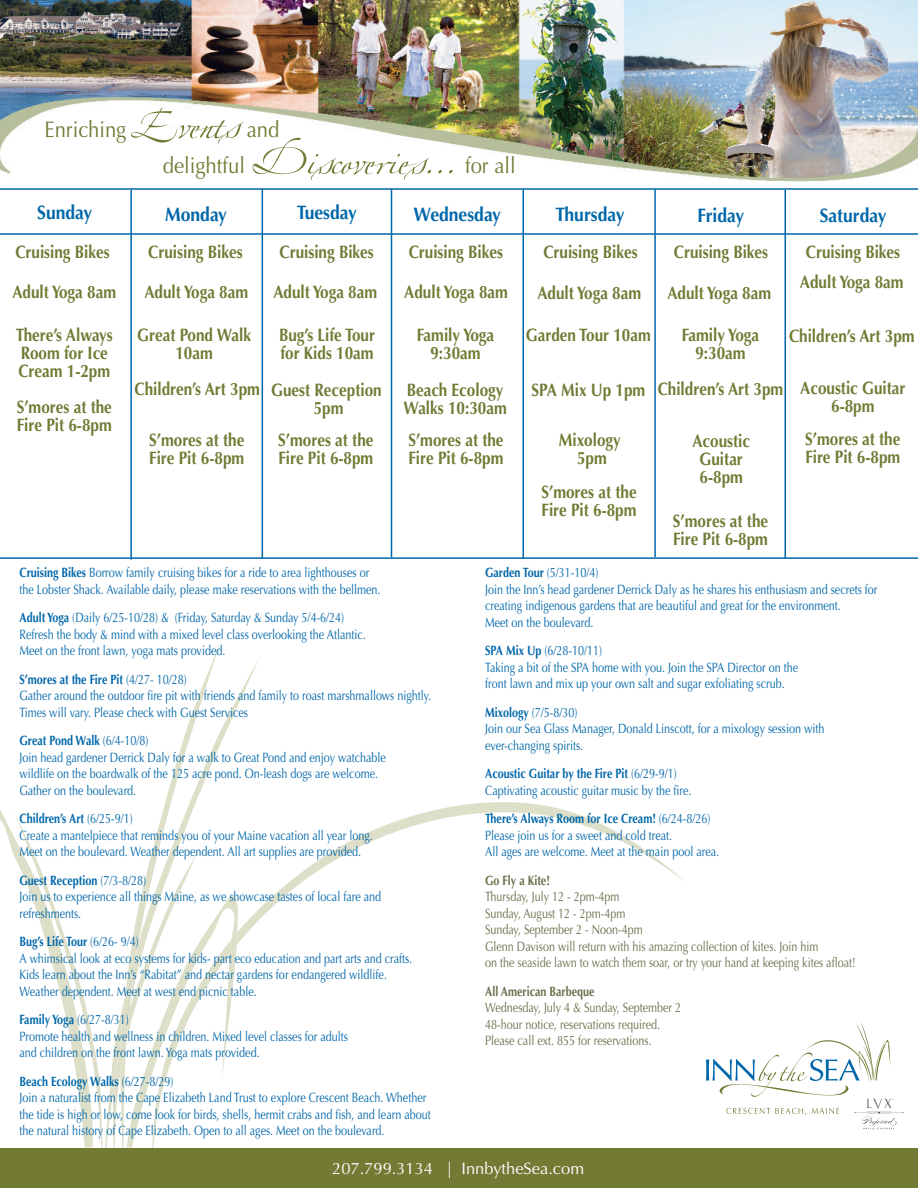
<style>
.page{position:relative;width:918px;height:1188px;background:#fff}
.page>*{position:absolute;margin:0;border:0;box-sizing:border-box;transform-origin:0 0}
.t1{font:52.5px "Linotype Zapfino Four";letter-spacing:-.025em;color:#727a34;scale:1.05 1}
.t2{font:22.5px "Optima";color:#727a34;scale:.9 1}
.t3{font:700 19.5px "Optima";color:#0067aa;scale:.9 1}
.t4{font:700 18px/18px "Optima";color:#727a34;scale:.85 1}
.t5{font:16.5px "Optima";color:#fff}
.t6{font:13.5px/16.5px "Optima";color:#0067aa;scale:.8 1}
.t7{font:13.5px/16.5px "Optima";color:#65714a;scale:.8 1}
.t8{font:700 13.5px "Optima";color:#65714a;scale:.8 1}
.s1{font-weight:700}
</style>
<div class="page">
<img style="left:0;top:0;width:918px;height:211px">
<hr style="left:0;top:188px;width:918px;height:2px;background:#0067aa">
<hr style="left:130px;top:190px;width:2px;height:370px;background:#0067aa">
<hr style="left:262px;top:189px;width:1px;height:369px;background:#0067aa">
<hr style="left:391px;top:189px;width:1px;height:368px;background:#0067aa">
<hr style="left:522px;top:189px;width:2px;height:369px;background:#0067aa">
<hr style="left:654px;top:189px;width:2px;height:368px;background:#0067aa">
<hr style="left:784px;top:190px;width:2px;height:368px;background:#0067aa">
<hr style="left:0;top:233px;width:918px;height:2px;background:#0067aa">
<hr style="left:0;top:557px;width:918px;height:2px;background:#0067aa">
<svg style="left:238px;top:802px;width:447px;height:141px"></svg>
<svg style="left:0;top:643px;width:238px;height:504px"></svg>
<div style="left:0;top:1148px;width:918px;height:40px;background:#727a34"></div>
<svg style="left:706px;top:1022px;width:198px;height:107px"></svg>
<h1 class="t1" style="left:132px;top:88px;width:103px">Events</h1>
<h2 class="t2" style="left:45px;top:120px;width:92px">Enriching</h2>
<h2 class="t2" style="left:247px;top:120px;width:38px">and</h2>
<h1 class="t1" style="left:251px;top:124px;width:198px">Discoveries...</h1>
<h2 class="t2" style="left:163px;top:156px;width:93px">delightful</h2>
<h2 class="t2" style="left:465px;top:156px;width:58px">for all</h2>
<h3 class="t3" style="left:37px;top:204px;width:63px">Sunday</h3>
<h3 class="t3" style="left:165px;top:207px;width:70px">Monday</h3>
<h3 class="t3" style="left:297px;top:204px;width:68px">Tuesday</h3>
<h3 class="t3" style="left:413px;top:207px;width:99px">Wednesday</h3>
<h3 class="t3" style="left:556px;top:206px;width:78px">Thursday</h3>
<h3 class="t3" style="left:698px;top:207px;width:53px">Friday</h3>
<h3 class="t3" style="left:820px;top:207px;width:76px">Saturday</h3>
<h3 class="t4" style="left:409px;top:245px;width:113px">Cruising Bikes</h3>
<h3 class="t4" style="left:15px;top:245px;width:113px">Cruising Bikes</h3>
<h3 class="t4" style="left:543px;top:245px;width:113px">Cruising Bikes</h3>
<h3 class="t4" style="left:674px;top:245px;width:113px">Cruising Bikes</h3>
<h3 class="t4" style="left:806px;top:245px;width:113px">Cruising Bikes</h3>
<h3 class="t4" style="left:148px;top:245px;width:113px">Cruising Bikes</h3>
<h3 class="t4" style="left:280px;top:245px;width:113px">Cruising Bikes</h3>
<h3 class="t4" style="left:12px;top:285px;width:124px">Adult Yoga 8am</h3>
<h3 class="t4" style="left:144px;top:285px;width:124px">Adult Yoga 8am</h3>
<h3 class="t4" style="left:16px;top:327px;width:116px">There’s Always<br>Room for Ice<br>Cream 1-2pm</h3>
<h3 class="t4" style="left:17px;top:399px;width:114px">S’mores at the<br>Fire Pit 6-8pm</h3>
<h3 class="t4" style="left:137px;top:328px;width:135px;text-align:center">Great Pond Walk<br>10am</h3>
<h3 class="t4" style="left:134px;top:382px;width:149px">Children’s Art 3pm</h3>
<h3 class="t4" style="left:149px;top:432px;width:114px">S’mores at the<br>Fire Pit 6-8pm</h3>
<h3 class="t4" style="left:273px;top:285px;width:124px">Adult Yoga 8am</h3>
<h3 class="t4" style="left:404px;top:285px;width:124px">Adult Yoga 8am</h3>
<h3 class="t4" style="left:537px;top:285px;width:124px">Adult Yoga 8am</h3>
<h3 class="t4" style="left:279px;top:328px;width:114px">Bug’s Life Tour for Kids 10am</h3>
<h3 class="t4" style="left:271px;top:382px;width:132px;text-align:center">Guest Reception<br>5pm</h3>
<h3 class="t4" style="left:278px;top:432px;width:114px">S’mores at the<br>Fire Pit 6-8pm</h3>
<h3 class="t4" style="left:417px;top:327px;width:93px;text-align:center">Family Yoga<br>9:30am</h3>
<h3 class="t4" style="left:526px;top:327px;width:148px">Garden Tour 10am</h3>
<h3 class="t4" style="left:404px;top:383px;width:123px">Beach Ecology<br>Walks 10:30am</h3>
<h3 class="t4" style="left:531px;top:383px;width:136px">SPA Mix Up 1pm</h3>
<h3 class="t4" style="left:408px;top:432px;width:114px">S’mores at the<br>Fire Pit 6-8pm</h3>
<h3 class="t4" style="left:559px;top:432px;width:75px;text-align:center">Mixology<br>5pm</h3>
<h3 class="t4" style="left:542px;top:485px;width:114px">S’mores at the<br>Fire Pit 6-8pm</h3>
<h3 class="t4" style="left:800px;top:275px;width:124px">Adult Yoga 8am</h3>
<h3 class="t4" style="left:789px;top:329px;width:149px">Children’s Art 3pm</h3>
<h3 class="t4" style="left:667px;top:285px;width:124px">Adult Yoga 8am</h3>
<h3 class="t4" style="left:682px;top:328px;width:93px;text-align:center">Family Yoga<br>9:30am</h3>
<h3 class="t4" style="left:658px;top:382px;width:149px">Children’s Art 3pm</h3>
<h3 class="t4" style="left:692px;top:434px;width:70px;text-align:center">Acoustic<br>Guitar<br>6-8pm</h3>
<h3 class="t4" style="left:800px;top:381px;width:126px;text-align:center">Acoustic Guitar<br>6-8pm</h3>
<h3 class="t4" style="left:805px;top:432px;width:114px">S’mores at the<br>Fire Pit 6-8pm</h3>
<h3 class="t4" style="left:673px;top:514px;width:114px">S’mores at the<br>Fire Pit 6-8pm</h3>
<p class="t6" style="left:19px;top:566px;width:453px"><span class="s1">Cruising Bikes</span> Borrow family cruising bikes for a ride to area lighthouses or the Lobster Shack. Available daily, please make reservations with the bellmen.</p>
<p class="t6" style="left:19px;top:611px;width:435px"><span class="s1">Adult Yoga</span> (Daily 6/25-10/28) &amp; (Friday, Saturday &amp; Sunday 5/4-6/24)<br>Refresh the body &amp; mind with a mixed level class overlooking the Atlantic.<br>Meet on the front lawn, yoga mats provided.</p>
<p class="t6" style="left:19px;top:672px;width:516px"><span class="s1">S’mores at the Fire Pit</span> (4/27- 10/28)<br>Gather around the outdoor fire pit with friends and family to roast marshmallows nightly.<br>Times will vary. Please check with Guest Services</p>
<p class="t6" style="left:19px;top:734px;width:460px"><span class="s1">Great Pond Walk</span> (6/4-10/8)<br>Join head gardener Derrick Daly for a walk to Great Pond and enjoy watchable wildlife on the boardwalk of the 125 acre pond. On-leash dogs are welcome.<br>Gather on the boulevard.</p>
<p class="t6" style="left:19px;top:812px;width:443px"><span class="s1">Children’s Art</span> (6/25-9/1)<br>Create a mantelpiece that reminds you of your Maine vacation all year long.<br>Meet on the boulevard. Weather dependent. All art supplies are provided.</p>
<p class="t6" style="left:19px;top:873px;width:454px"><span class="s1">Guest Reception</span> (7/3-8/28)<br>Join us to experience all things Maine, as we showcase tastes of local fare and refreshments.</p>
<p class="t6" style="left:19px;top:935px;width:493px"><span class="s1">Bug’s Life Tour</span> (6/26- 9/4)<br>A whimsical look at eco systems for kids- part eco education and part arts and crafts.<br>Kids learn about the Inn’s “Rabitat” and nectar gardens for endangered wildlife.<br>Weather dependent. Meet at west end picnic table.</p>
<p class="t6" style="left:19px;top:1013px;width:412px"><span class="s1">Family Yoga</span> (6/27-8/31)<br>Promote health and wellness in children. Mixed level classes for adults and children on the front lawn. Yoga mats provided.</p>
<p class="t6" style="left:19px;top:1074px;width:516px"><span class="s1">Beach Ecology Walks</span> (6/27-8/29)<br>Join a naturalist from the Cape Elizabeth Land Trust to explore Crescent Beach. Whether the tide is high or low, come look for birds, shells, hermit crabs and fish, and learn about the natural history of Cape Elizabeth. Open to all ages. Meet on the boulevard.</p>
<p class="t6" style="left:485px;top:566px;width:492px"><span class="s1">Garden Tour</span> (5/31-10/4)<br>Join the Inn’s head gardener Derrick Daly as he shares his enthusiasm and secrets for creating indigenous gardens that are beautiful and great for the environment.<br>Meet on the boulevard.</p>
<p class="t6" style="left:485px;top:644px;width:393px"><span class="s1">SPA Mix Up</span> (6/28-10/11)<br>Taking a bit of the SPA home with you. Join the SPA Director on the front lawn and mix up your own salt and sugar exfoliating scrub.</p>
<p class="t6" style="left:485px;top:705px;width:426px"><span class="s1">Mixology</span> (7/5-8/30)<br>Join our Sea Glass Manager, Donald Linscott, for a mixology session with ever-changing spirits.</p>
<p class="t6" style="left:485px;top:767px;width:260px"><span class="s1">Acoustic Guitar by the Fire Pit</span> (6/29-9/1)<br>Captivating acoustic guitar music by the fire.</p>
<p class="t6" style="left:485px;top:812px;width:294px"><span class="s1">There’s Always Room for Ice Cream!</span> (6/24-8/26)<br>Please join us for a sweet and cold treat.<br>All ages are welcome. Meet at the main pool area.</p>
<p class="t8" style="left:485px;top:875px;width:83px">Go Fly a Kite!</p>
<p class="t7" style="left:485px;top:890px;width:465px">Thursday, July 12 - 2pm-4pm<br>Sunday, August 12 - 2pm-4pm<br>Sunday, September 2 - Noon-4pm<br>Glenn Davison will return with his amazing collection of kites. Join him<br>on the seaside lawn to watch them soar, or try your hand at keeping kites afloat!</p>
<p class="t8" style="left:485px;top:986px;width:138px">All American Barbeque</p>
<p class="t7" style="left:485px;top:1001px;width:247px">Wednesday, July 4 &amp; Sunday, September 2<br>48-hour notice, reservations required.<br>Please call ext. 855 for reservations.</p>
<p class="t5" style="left:332px;top:1161px;width:253px">207.799.3134 | InnbytheSea.com</p>
</div>
